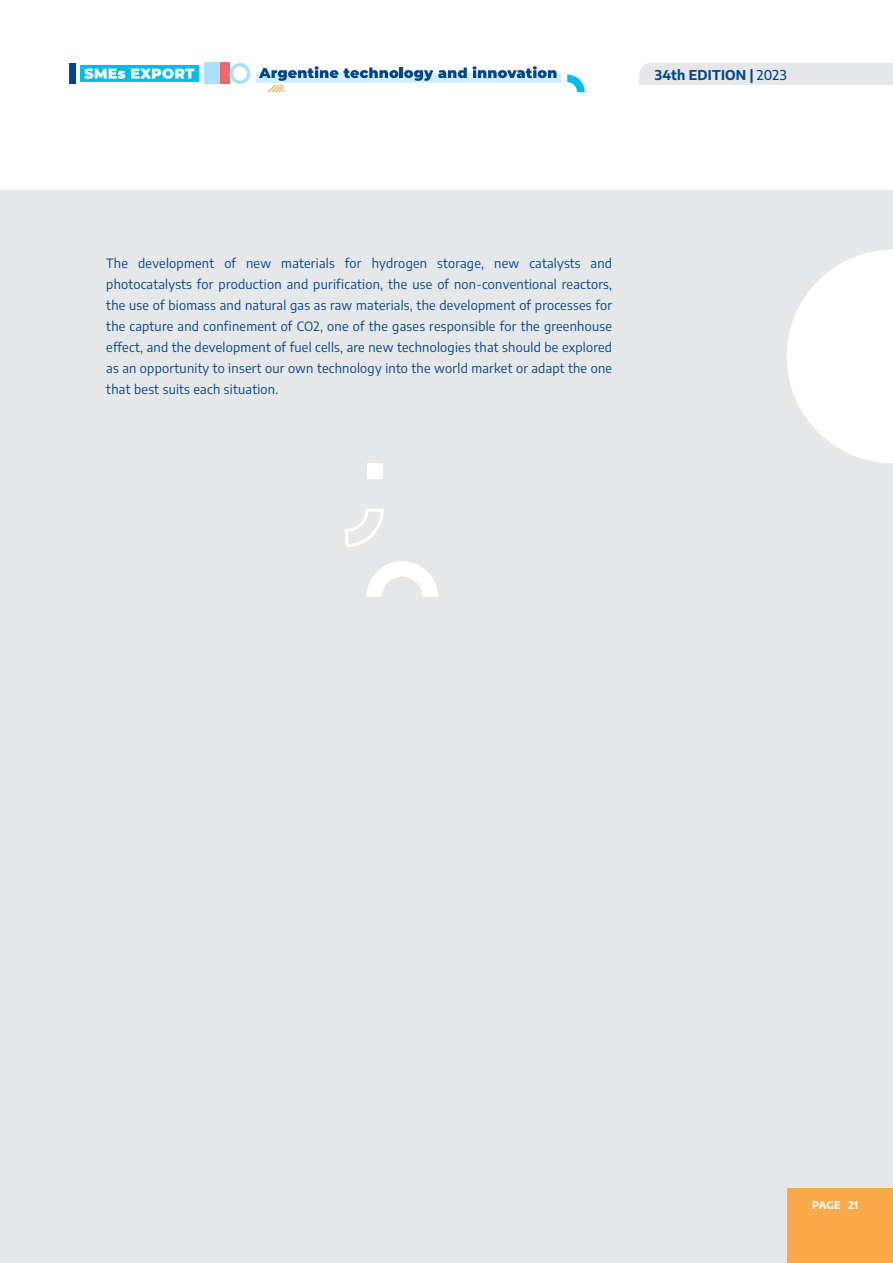
<style>
.page{position:relative;width:893px;height:1263px;background:#fff}
.page>*{position:absolute;margin:0;border:0;box-sizing:border-box;transform-origin:0 0}
.t1{font:700 13.5px "Encode Sans";letter-spacing:.015em;color:#01468c}
.PÁRRAFO_PPAL{font:12.75px/21px "Encode Sans";letter-spacing:.02em;color:#01468c;text-align:justify}
.t2{font:700 10.5px "Encode Sans";letter-spacing:.005em;color:#fff}
.s1{font-weight:500}
</style>
<div class="page">
<div style="left:0;top:190px;width:893px;height:1073px;background:#e6e7e9"></div>
<div style="left:787px;top:1189px;width:106px;height:74px;background:#faaa4a"></div>
<div style="left:639px;top:63px;width:254px;height:22px;background:#e6e7e9"></div>
<div style="left:219px;top:63px;width:10px;height:21px;background:#f16669"></div>
<div style="left:204px;top:63px;width:15px;height:21px;background:#abe0f5"></div>
<svg style="left:229px;top:63px;width:21px;height:21px"></svg>
<div style="left:80px;top:65px;width:119px;height:17px;background:#02bce8"></div>
<div style="left:69px;top:63px;width:6px;height:21px;background:#01468c"></div>
<div style="left:256px;top:73px;width:305px;height:10px;background:#d4eff9"></div>
<svg style="left:567px;top:75px;width:18px;height:17px"></svg>
<svg style="left:259px;top:66px;width:208px;height:26px"></svg>
<svg style="left:473px;top:66px;width:84px;height:12px"></svg>
<svg style="left:84px;top:68px;width:41px;height:11px"></svg>
<svg style="left:131px;top:68px;width:63px;height:11px"></svg>
<div style="left:367px;top:463px;width:15px;height:16px;background:#fff"></div>
<svg style="left:345px;top:509px;width:39px;height:38px"></svg>
<svg style="left:367px;top:561px;width:71px;height:36px"></svg>
<svg style="left:787px;top:249px;width:106px;height:214px"></svg>
<p class="t1" style="left:655px;top:66px;width:133px">34th EDITION | <span class="s1">2023</span></p>
<p class="PÁRRAFO_PPAL" style="left:106px;top:252px;width:507px">The development of new materials for hydrogen storage, new catalysts and photocatalysts for production and purification, the use of non-conventional reactors, the use of biomass and natural gas as raw materials, the development of processes for the capture and confinement of CO2, one of the gases responsible for the greenhouse effect, and the development of fuel cells, are new technologies that should be explored as an opportunity to insert our own technology into the world market or adapt the one that best suits each situation.</p>
<p class="t2" style="left:812px;top:1197px;width:47px">PAGE 21</p>
</div>
